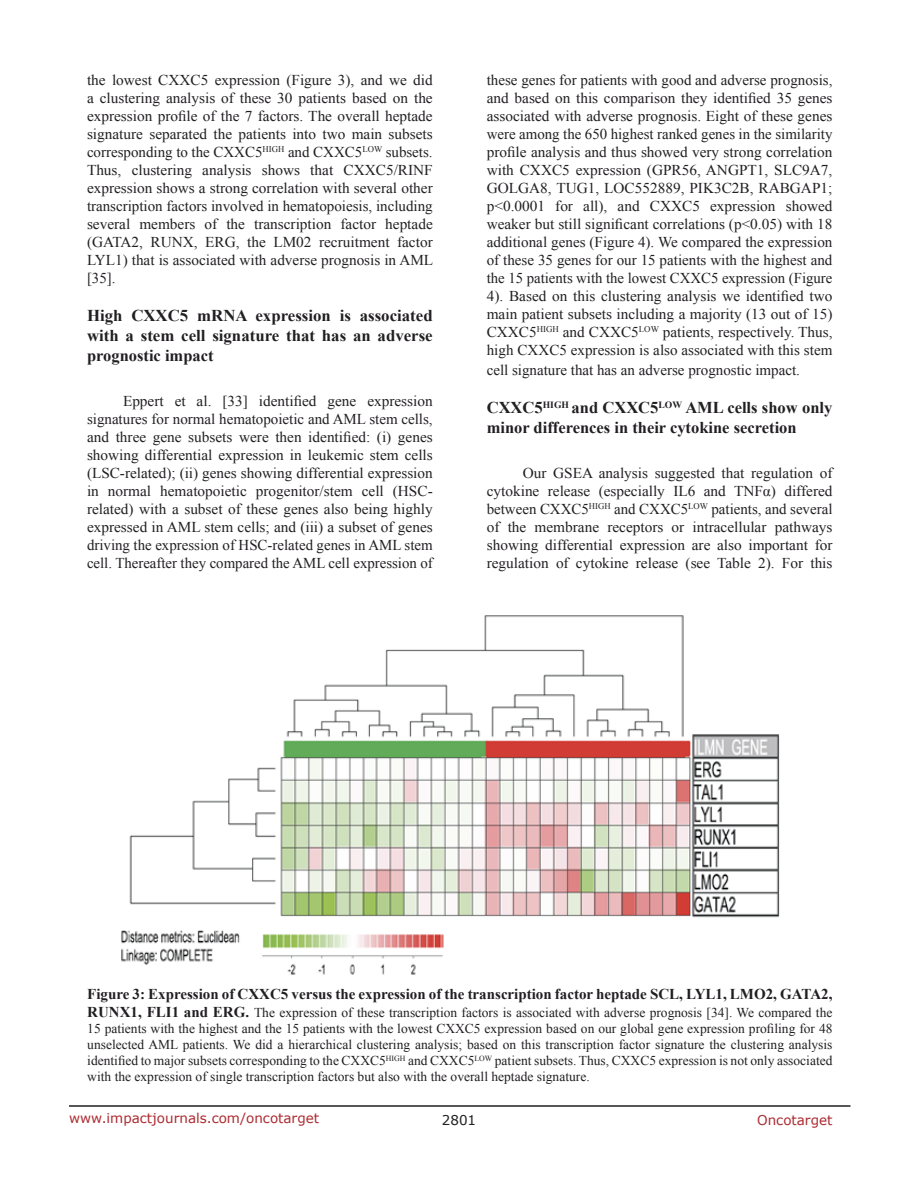
<style>
.page{position:relative;width:918px;height:1188px;background:#fff}
.page>*{position:absolute;margin:0;border:0;box-sizing:border-box;transform-origin:0 0}
.SubHeading{font:700 16.5px/19.8px "Times New Roman";color:#221f22;text-align:justify}
.BodyText{font:15px/18px "Times New Roman";color:#221f22;text-align:justify}
.FigureText{font:700 15px "Times New Roman";color:#221f22}
.FigureText-2{font:13.5px/16.2px "Times New Roman";color:#221f22;text-align:justify}
.t1{font:13.5px "Verdana";color:#ac2b31}
.t2{font:13.5px "Verdana";color:#221f22}
.s1{font-weight:700;font-size:15px}
</style>
<div class="page">
<hr style="left:69px;top:1105px;width:781px;height:2px;background:#231f20">
<img style="left:121px;top:615px;width:659px;height:360px">
<p class="BodyText" style="left:87px;top:71px;width:348px">the lowest CXXC5 expression (Figure 3), and we did a clustering analysis of these 30 patients based on the expression profile of the 7 factors. The overall heptade signature separated the patients into two main subsets corresponding to the CXXC5<sup>HIGH</sup> and CXXC5<sup>LOW</sup> subsets.<br>Thus, clustering analysis shows that CXXC5/RINF expression shows a strong correlation with several other transcription factors involved in hematopoiesis, including several members of the transcription factor heptade (GATA2, RUNX, ERG, the LM02 recruitment factor LYL1) that is associated with adverse prognosis in AML [35].</p>
<p class="SubHeading" style="left:87px;top:305px;width:347px">High CXXC5 mRNA expression is associated with a stem cell signature that has an adverse prognostic impact</p>
<p class="BodyText" style="left:87px;top:392px;width:347px;text-indent:36px">Eppert et al. [33] identified gene expression signatures for normal hematopoietic and AML stem cells, and three gene subsets were then identified: (i) genes showing differential expression in leukemic stem cells (LSC-related); (ii) genes showing differential expression in normal hematopoietic progenitor/stem cell (HSC&shy;related) with a subset of these genes also being highly expressed in AML stem cells; and (iii) a subset of genes driving the expression of HSC-related genes in AML stem cell. Thereafter they compared the AML cell expression of</p>
<p class="BodyText" style="left:487px;top:71px;width:347px">these genes for patients with good and adverse prognosis, and based on this comparison they identified 35 genes associated with adverse prognosis. Eight of these genes were among the 650 highest ranked genes in the similarity profile analysis and thus showed very strong correlation with CXXC5 expression (GPR56, ANGPT1, SLC9A7, GOLGA8, TUG1, LOC552889, PIK3C2B, RABGAP1; p&lt;0.0001 for all), and CXXC5 expression showed weaker but still significant correlations (p&lt;0.05) with 18 additional genes (Figure 4). We compared the expression of these 35 genes for our 15 patients with the highest and the 15 patients with the lowest CXXC5 expression (Figure 4). Based on this clustering analysis we identified two main patient subsets including a majority (13 out of 15)<br>CXXC5<sup>HIGH</sup> and CXXC5<sup>LOW</sup> patients, respectively. Thus, high CXXC5 expression is also associated with this stem</p>
<p class="BodyText" style="left:487px;top:361px;width:315px">cell signature that has an adverse prognostic impact.</p>
<p class="SubHeading" style="left:487px;top:397px;width:347px">CXXC5<sup>HIGH</sup> and CXXC5<sup>LOW</sup> AML cells show only minor differences in their cytokine secretion</p>
<p class="BodyText" style="left:487px;top:464px;width:347px;text-indent:36px">Our GSEA analysis suggested that regulation of cytokine release (especially IL6 and TNFα) differed between CXXC5<sup>HIGH</sup> and CXXC5<sup>LOW</sup> patients, and several of the membrane receptors or intracellular pathways showing differential expression are also important for regulation of cytokine release (see Table 2). For this</p>
<p class="FigureText" style="left:87px;top:983px;width:747px">Figure 3: Expression of CXXC5 versus the expression of the transcription factor heptade SCL, LYL1, LMO2, GATA2,</p>
<p class="FigureText-2" style="left:87px;top:1004px;width:747px"><span class="s1">RUNX1, FLI1 and ERG.</span> The expression of these transcription factors is associated with adverse prognosis [34]. We compared the 15 patients with the highest and the 15 patients with the lowest CXXC5 expression based on our global gene expression profiling for 48 unselected AML patients. We did a hierarchical clustering analysis; based on this transcription factor signature the clustering analysis identified to major subsets corresponding to the CXXC5<sup>HIGH</sup> and CXXC5<sup>LOW</sup> patient subsets. Thus, CXXC5 expression is not only associated with the expression of single transcription factors but also with the overall heptade signature.</p>
<p class="t1" style="left:69px;top:1109px;width:252px">www.impactjournals.com/oncotarget</p>
<p class="t2" style="left:442px;top:1111px;width:36px">2801</p>
<p class="t1" style="left:757px;top:1111px;width:77px">Oncotarget</p>
</div>
